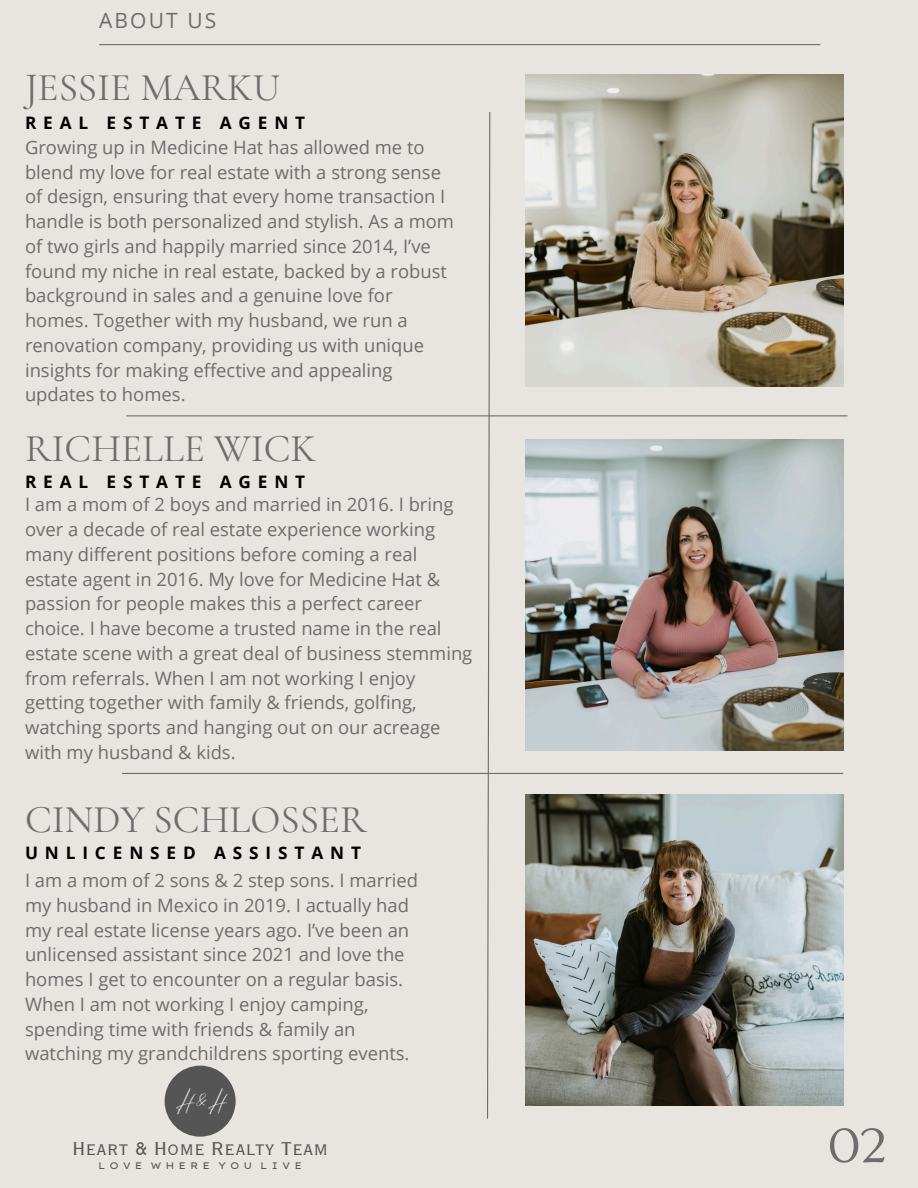
<style>
.page{position:relative;width:918px;height:1188px;background:#e8e4e0}
.page>*{position:absolute;margin:0;border:0;box-sizing:border-box;transform-origin:0 0}
.t1{font:51px "Ovo";color:#6d6d6d}
.t2{font:39.3px "Cormorant Garamond";color:#6d6d6d}
.t3{font:24.15px "Copperplate Gothic LT Pro 29 BC";color:#555}
.t4{font:21px "Open Sans";letter-spacing:.1em;color:#6d6d6d}
.t5{font:19.35px "Eyesome Script";color:#eae4dd}
.t6{font:18.45px/24.8px "Open Sans";color:#6d6d6d}
.t7{font:700 17.25px "Open Sans";letter-spacing:.4em;color:#000}
.t8{font:9.45px "Lexend Mega";letter-spacing:.41em;color:#5d5354}
</style>
<div class="page">
<hr style="left:99px;top:44px;width:721px;height:1px;background:#6d6d6d">
<hr style="left:126px;top:415px;width:722px;height:1px;background:#6d6d6d">
<img style="left:526px;top:75px;width:317px;height:311px">
<img style="left:526px;top:439px;width:317px;height:312px">
<img style="left:526px;top:794px;width:317px;height:312px">
<hr style="left:122px;top:773px;width:721px;height:1px;background:#6d6d6d">
<svg style="left:486px;top:112px;width:5px;height:1007px"></svg>
<div style="left:165px;top:1066px;width:71px;height:71px;background:#555;border-radius:50%"></div>
<h1 class="t4" style="left:99px;top:6px;width:119px">ABOUT US</h1>
<h3 class="t2" style="left:25px;top:64px;width:257px">JESSIE MARKU</h3>
<p class="t6" style="left:25px;top:134px;width:431px">Growing up in Medicine Hat has allowed me to blend my love for real estate with a strong sense of design, ensuring that every home transaction I handle is both personalized and stylish. As a mom of two girls and happily married since 2014, I’ve found my niche in real estate, backed by a robust background in sales and a genuine love for homes. Together with my husband, we run a renovation company, providing us with unique insights for making effective and appealing updates to homes.</p>
<p class="t7" style="left:25px;top:111px;width:282px">REAL ESTATE AGENT</p>
<p class="t2" style="left:25px;top:425px;width:293px">RICHELLE WICK</p>
<p class="t7" style="left:25px;top:469px;width:282px">REAL ESTATE AGENT</p>
<h4 class="t6" style="left:25px;top:492px;width:449px">I am a mom of 2 boys and married in 2016. I bring over a decade of real estate experience working many different positions before coming a real estate agent in 2016. My love for Medicine Hat &amp; passion for people makes this a perfect career choice. I have become a trusted name in the real estate scene with a great deal of business stemming from referrals. When I am not working I enjoy getting together with family &amp; friends, golfing, watching sports and hanging out on our acreage with my husband &amp; kids.</h4>
<p class="t2" style="left:25px;top:796px;width:343px">CINDY SCHLOSSER</p>
<h1 class="t7" style="left:25px;top:841px;width:338px">UNLICENSED ASSISTANT</h1>
<p class="t6" style="left:25px;top:868px;width:395px">I am a mom of 2 sons &amp; 2 step sons. I married my husband in Mexico in 2019. I actually had my real estate license years ago. I’ve been an unlicensed assistant since 2021 and love the homes I get to encounter on a regular basis.<br>When I am not working I enjoy camping, spending time with friends &amp; family an watching my grandchildrens sporting events.</p>
<p class="t5" style="left:175px;top:1088px;width:54px">H&amp;H</p>
<h4 class="t3" style="left:72px;top:1137px;width:258px">Heart &amp; Home Realty Team</h4>
<h5 class="t8" style="left:98px;top:1159px;width:205px">LOVE WHERE YOU LIVE</h5>
<h1 class="t1" style="left:828px;top:1118px;width:60px">02</h1>
</div>
